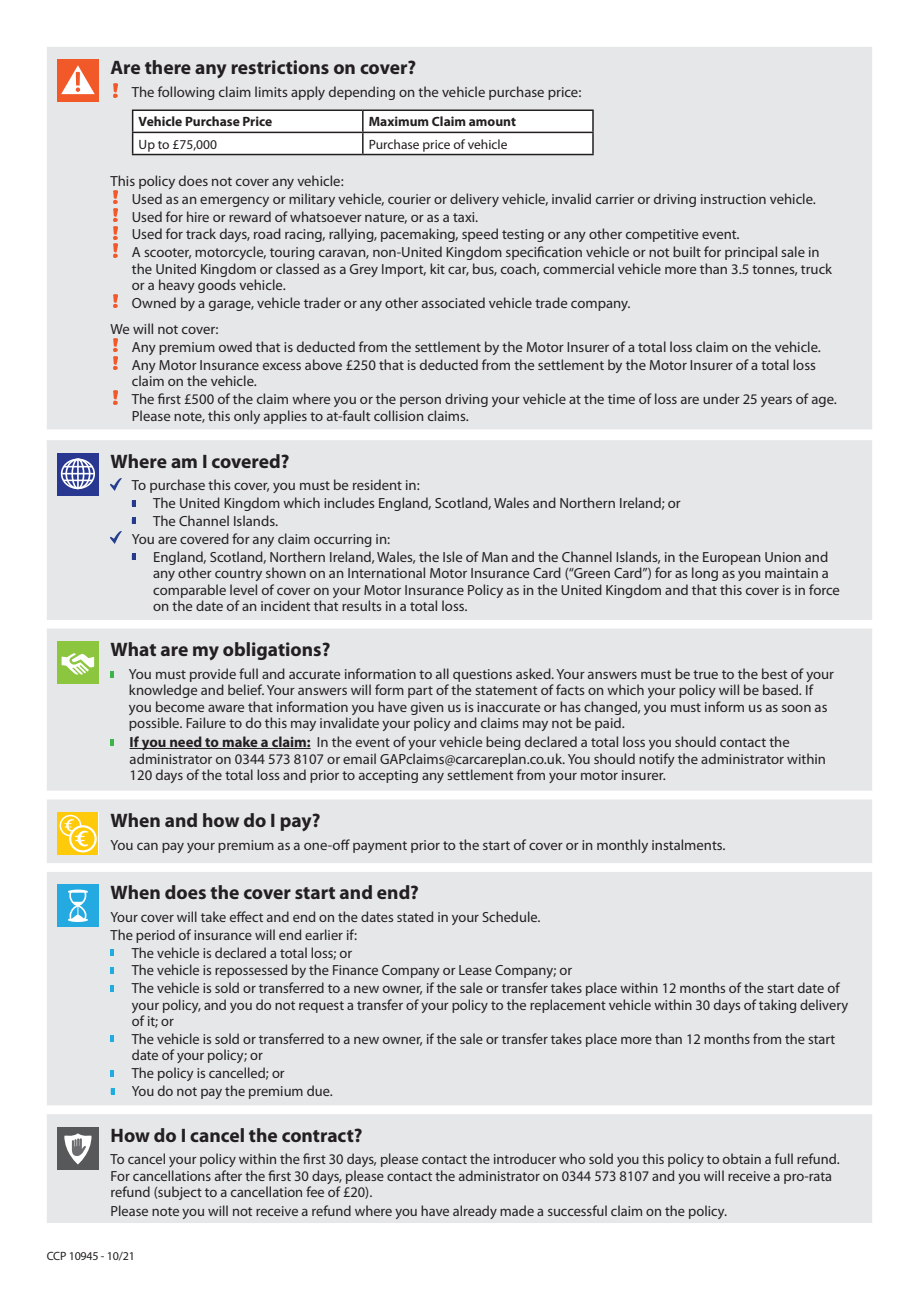
<style>
.page{position:relative;width:919px;height:1289px;background:#fff}
.page>*{position:absolute;margin:0;border:0;box-sizing:border-box;transform-origin:0 0}
.Cover_subhead{font:700 19.5px "Myriad Pro";color:#231f20}
.Covered_bullets{font:14.7px/16.5px "Myriad Pro";color:#231f20}
.Main_obligations_bul{font:14.7px/16.5px "Myriad Pro";color:#231f20}
.t1{font:700 13.5px "Myriad Pro";color:#231f20}
.t2{font:13.5px "Myriad Pro";color:#231f20}
.Covered_bullets-2{font:12px "Myriad Pro";letter-spacing:-.015em;color:#231f20}
.s1{font-weight:700}
</style>
<div class="page">
<div style="left:47px;top:47px;width:825px;height:382px;background:#e6e7e9"></div>
<svg style="left:47px;top:429px;width:825px;height:1px"></svg>
<div style="left:57px;top:60px;width:41px;height:42px;background:#f15929"></div>
<svg style="left:61px;top:65px;width:34px;height:29px"></svg>
<svg style="left:113px;top:84px;width:4px;height:13px"></svg>
<img style="left:113px;top:190px;width:4px;height:14px">
<svg style="left:113px;top:208px;width:4px;height:49px"></svg>
<img style="left:113px;top:294px;width:4px;height:14px">
<svg style="left:113px;top:339px;width:4px;height:13px"></svg>
<img style="left:113px;top:356px;width:4px;height:14px">
<svg style="left:113px;top:391px;width:4px;height:13px"></svg>
<div style="left:47px;top:440px;width:825px;height:782px;background:#e6e7e9"></div>
<svg style="left:47px;top:790px;width:825px;height:324px;background:#e8e8ea"></svg>
<svg style="left:57px;top:453px;width:41px;height:42px"></svg>
<div style="left:61px;top:458px;width:34px;height:31px;border:2px solid #fff;border-radius:50%"></div>
<div style="left:65px;top:458px;width:25px;height:31px;border:2px solid #fff;border-radius:50%"></div>
<div style="left:71px;top:458px;width:13px;height:31px;border:2px solid #fff;border-radius:50%"></div>
<hr style="left:77px;top:459px;width:2px;height:30px;background:#fff">
<svg style="left:64px;top:466px;width:29px;height:1px"></svg>
<hr style="left:64px;top:479px;width:29px;height:2px;background:#fff">
<hr style="left:62px;top:473px;width:32px;height:1px;background:#fff">
<svg style="left:111px;top:478px;width:10px;height:12px"></svg>
<svg style="left:111px;top:532px;width:10px;height:12px"></svg>
<div style="left:57px;top:641px;width:41px;height:43px;background:#8bc63e"></div>
<svg style="left:61px;top:653px;width:34px;height:22px"></svg>
<hr style="left:130px;top:748px;width:180px;height:1px;background:#231f20">
<svg style="left:57px;top:812px;width:41px;height:42px"></svg>
<div style="left:60px;top:814px;width:21px;height:22px;border:2px solid #fff;border-radius:50%"></div>
<svg style="left:70px;top:826px;width:26px;height:25px"></svg>
<div style="left:69px;top:825px;width:28px;height:27px;border:2px solid #fff;border-radius:50%"></div>
<svg style="left:63px;top:818px;width:26px;height:29px"></svg>
<div style="left:57px;top:884px;width:41px;height:43px;background:#24aae1"></div>
<svg style="left:68px;top:889px;width:20px;height:33px"></svg>
<div style="left:57px;top:1126px;width:41px;height:43px;background:#57585a"></div>
<svg style="left:64px;top:1133px;width:27px;height:31px"></svg>
<hr style="left:132px;top:109px;width:231px;height:2px;background:#231f20">
<hr style="left:363px;top:109px;width:230px;height:2px;background:#231f20">
<svg style="left:132px;top:110px;width:461px;height:44px"></svg>
<hr style="left:132px;top:154px;width:231px;height:1px;background:#231f20">
<hr style="left:363px;top:154px;width:230px;height:1px;background:#231f20">
<svg style="left:111px;top:671px;width:3px;height:6px"></svg>
<svg style="left:111px;top:739px;width:3px;height:6px"></svg>
<svg style="left:132px;top:500px;width:3px;height:7px"></svg>
<svg style="left:132px;top:517px;width:3px;height:7px"></svg>
<svg style="left:132px;top:554px;width:4px;height:6px"></svg>
<svg style="left:111px;top:949px;width:3px;height:6px"></svg>
<svg style="left:111px;top:967px;width:3px;height:6px"></svg>
<svg style="left:111px;top:985px;width:3px;height:6px"></svg>
<svg style="left:111px;top:1035px;width:3px;height:7px"></svg>
<svg style="left:111px;top:1070px;width:3px;height:6px"></svg>
<svg style="left:111px;top:1088px;width:3px;height:6px"></svg>
<p class="Cover_subhead" style="left:111px;top:55px;width:307px">Are there any restrictions on cover?</p>
<p class="Covered_bullets" style="left:132px;top:84px;width:451px">The following claim limits apply depending on the vehicle purchase price:</p>
<p class="t1" style="left:139px;top:113px;width:135px">Vehicle Purchase Price</p>
<p class="t1" style="left:369px;top:113px;width:149px">Maximum Claim amount</p>
<p class="t2" style="left:139px;top:136px;width:80px">Up to £75,000</p>
<p class="t2" style="left:369px;top:136px;width:140px">Purchase price of vehicle</p>
<p class="Covered_bullets" style="left:111px;top:172px;width:234px">This policy does not cover any vehicle:</p>
<p class="Covered_bullets" style="left:132px;top:190px;width:685px">Used as an emergency or military vehicle, courier or delivery vehicle, invalid carrier or driving instruction vehicle.</p>
<p class="Covered_bullets" style="left:132px;top:208px;width:348px">Used for hire or reward of whatsoever nature, or as a taxi.</p>
<p class="Covered_bullets" style="left:132px;top:226px;width:609px">Used for track days, road racing, rallying, pacemaking, speed testing or any other competitive event.</p>
<p class="Covered_bullets" style="left:132px;top:244px;width:701px">A scooter, motorcycle, touring caravan, non-United Kingdom specification vehicle or not built for principal sale in the United Kingdom or classed as a Grey Import, kit car, bus, coach, commercial vehicle more than 3.5 tonnes, truck or a heavy goods vehicle.</p>
<p class="Covered_bullets" style="left:132px;top:294px;width:500px">Owned by a garage, vehicle trader or any other associated vehicle trade company.</p>
<p class="Covered_bullets" style="left:111px;top:321px;width:109px">We will not cover:</p>
<p class="Covered_bullets" style="left:132px;top:338px;width:690px">Any premium owed that is deducted from the settlement by the Motor Insurer of a total loss claim on the vehicle.</p>
<p class="Covered_bullets" style="left:132px;top:356px;width:685px">Any Motor Insurance excess above £250 that is deducted from the settlement by the Motor Insurer of a total loss claim on the vehicle.</p>
<p class="Covered_bullets" style="left:132px;top:390px;width:706px">The first £500 of the claim where you or the person driving your vehicle at the time of loss are under 25 years of age.<br>Please note, this only applies to at-fault collision claims.</p>
<p class="Cover_subhead" style="left:111px;top:448px;width:180px">Where am I covered?</p>
<p class="Covered_bullets" style="left:132px;top:477px;width:289px">To purchase this cover, you must be resident in:</p>
<p class="Covered_bullets" style="left:132px;top:495px;width:550px"><sup>■</sup> The United Kingdom which includes England, Scotland, Wales and Northern Ireland; or</p>
<p class="Covered_bullets" style="left:132px;top:512px;width:148px"><sup>■</sup> The Channel Islands.</p>
<p class="Covered_bullets" style="left:132px;top:530px;width:260px">You are covered for any claim occurring in:</p>
<p class="Covered_bullets" style="left:153px;top:548px;width:688px;text-indent:-21px"><sup>■</sup> England, Scotland, Northern Ireland, Wales, the Isle of Man and the Channel Islands, in the European Union and any other country shown on an International Motor Insurance Card (“Green Card”) for as long as you maintain a comparable level of cover on your Motor Insurance Policy as in the United Kingdom and that this cover is in force on the date of an incident that results in a total loss.</p>
<p class="Cover_subhead" style="left:111px;top:636px;width:221px">What are my obligations?</p>
<p class="Main_obligations_bul" style="left:129px;top:665px;width:706px;text-indent:-18px"><sup>■</sup> You must provide full and accurate information to all questions asked. Your answers must be true to the best of your knowledge and belief. Your answers will form part of the statement of facts on which your policy will be based. If you become aware that information you have given us is inaccurate or has changed, you must inform us as soon as possible. Failure to do this may invalidate your policy and claims may not be paid.</p>
<p class="Main_obligations_bul" style="left:130px;top:733px;width:698px;text-indent:-19px"><sup>■</sup> <span class="s1">If you need to make a claim:</span> In the event of your vehicle being declared a total loss you should contact the administrator on 0344 573 8107 or email GAPclaims@carcareplan.co.uk. You should notify the administrator within<br>120 days of the total loss and prior to accepting any settlement from your motor insurer.</p>
<p class="Cover_subhead" style="left:111px;top:807px;width:211px">When and how do I pay?</p>
<p class="Covered_bullets" style="left:111px;top:836px;width:616px">You can pay your premium as a one-off payment prior to the start of cover or in monthly instalments.</p>
<p class="Cover_subhead" style="left:111px;top:879px;width:310px">When does the cover start and end?</p>
<p class="Covered_bullets" style="left:111px;top:908px;width:431px">Your cover will take effect and end on the dates stated in your Schedule.</p>
<p class="Covered_bullets" style="left:111px;top:926px;width:248px">The period of insurance will end earlier if:</p>
<p class="Covered_bullets" style="left:111px;top:944px;width:243px"><sup>■</sup> The vehicle is declared a total loss; or</p>
<p class="Covered_bullets" style="left:111px;top:961px;width:463px"><sup>■</sup> The vehicle is repossessed by the Finance Company or Lease Company; or</p>
<p class="Covered_bullets" style="left:132px;top:979px;width:717px;text-indent:-21px"><sup>■</sup> The vehicle is sold or transferred to a new owner, if the sale or transfer takes place within 12 months of the start date of your policy, and you do not request a transfer of your policy to the replacement vehicle within 30 days of taking delivery of it; or</p>
<p class="Covered_bullets" style="left:132px;top:1030px;width:705px;text-indent:-21px"><sup>■</sup> The vehicle is sold or transferred to a new owner, if the sale or transfer takes place more than 12 months from the start date of your policy; or</p>
<p class="Covered_bullets" style="left:111px;top:1064px;width:175px"><sup>■</sup> The policy is cancelled; or</p>
<p class="Covered_bullets" style="left:111px;top:1082px;width:224px"><sup>■</sup> You do not pay the premium due.</p>
<p class="Cover_subhead" style="left:111px;top:1122px;width:253px">How do I cancel the contract?</p>
<p class="Covered_bullets" style="left:111px;top:1150px;width:730px">To cancel your policy within the first 30 days, please contact the introducer who sold you this policy to obtain a full refund.<br>For cancellations after the first 30 days, please contact the administrator on 0344 573 8107 and you will receive a pro-rata refund (subject to a cancellation fee of £20).</p>
<p class="Covered_bullets" style="left:111px;top:1202px;width:618px">Please note you will not receive a refund where you have already made a successful claim on the policy.</p>
<p class="Covered_bullets-2" style="left:47px;top:1248px;width:90px">CCP 10945 - 10/21</p>
</div>
